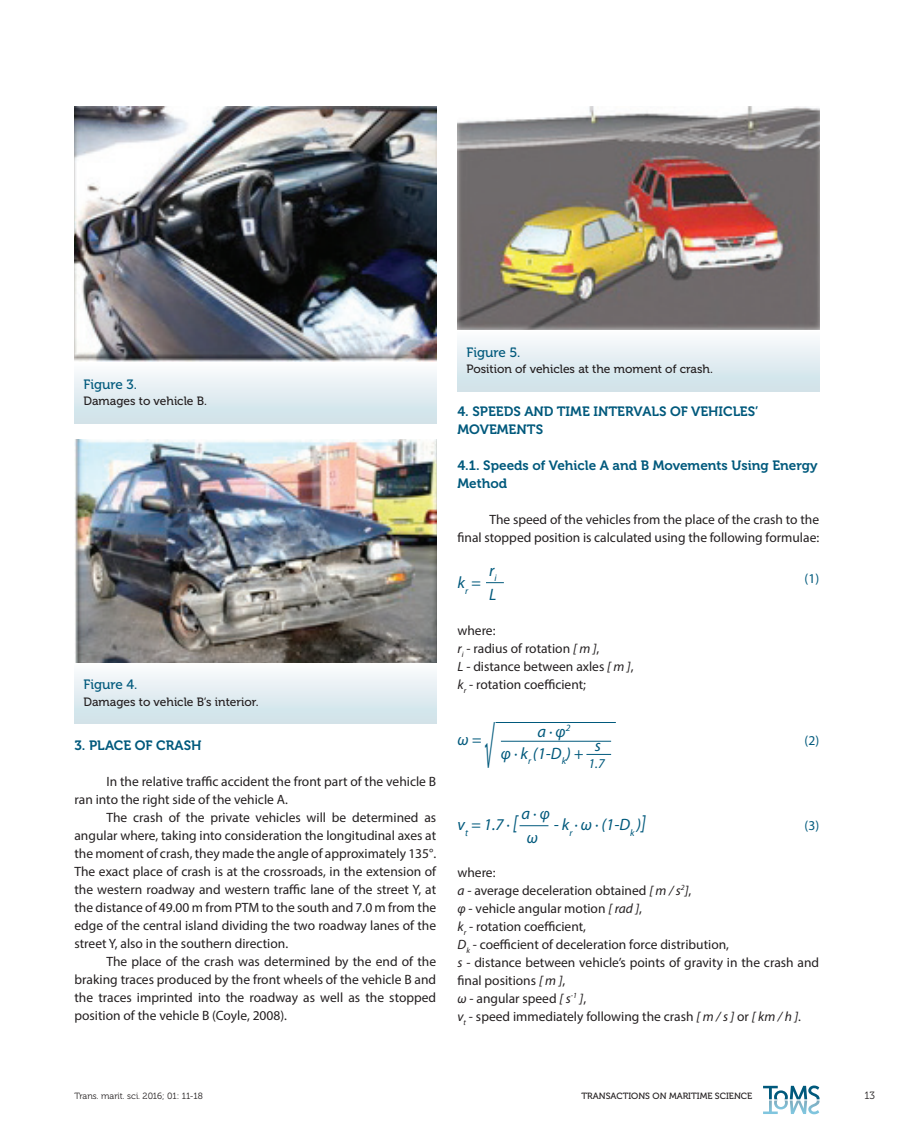
<style>
.page{position:relative;width:915px;height:1127px;background:#fff}
.page>*{position:absolute;margin:0;border:0;box-sizing:border-box;transform-origin:0 0}
.Body_text{font:italic 49.5px "Myriad Pro";color:#00597c;scale:.33 1}
.Body_text-2{font:italic 16.5px "Myriad Pro";color:#00597c}
.Body_text-3{font:13.5px/18px "Myriad Pro";color:#231f20}
.podnaslov{font:13.5px/18px "Museo 700";color:#00597c}
.Figure{font:13.5px "Museo 500";color:#00597c}
.Body_text-4{font:13.5px "Myriad Pro";color:#00597c}
.Body_text-5{font:italic 13.5px "Myriad Pro";color:#00597c}
.Figure_naslov{font:12px "Museo 500";color:#231f20}
.t1{font:10.5px "Museo 300";color:#231f20}
.t2{font:9px "Museo 300";color:#231f20}
.t3{font:9px "Museo 500";color:#231f20}
.s1{font-style:italic}
.s2{font-size:21.45px}
</style>
<div class="page">
<svg style="left:763px;top:1085px;width:56px;height:29px"></svg>
<div style="left:74px;top:362px;width:362px;height:61px;background:linear-gradient(to bottom,#fdfcfe,#cce0e8)"></div>
<div style="left:457px;top:329px;width:362px;height:62px;background:linear-gradient(to bottom,#fdfdfe,#cde1e8)"></div>
<div style="left:74px;top:662px;width:362px;height:62px;background:linear-gradient(to bottom,#fdfdfe,#cde1e8)"></div>
<img style="left:74px;top:106px;width:362px;height:256px">
<img style="left:74px;top:439px;width:362px;height:223px">
<img style="left:457px;top:106px;width:362px;height:223px">
<svg style="left:486px;top:582px;width:17px;height:1px"></svg>
<hr style="left:500px;top:741px;width:111px;height:1px;background:#00597c">
<svg style="left:586px;top:754px;width:25px;height:1px"></svg>
<hr style="left:495px;top:722px;width:120px;height:1px;background:#00597c">
<svg style="left:519px;top:825px;width:29px;height:1px"></svg>
<p class="Figure" style="left:83px;top:377px;width:55px">Figure 3.</p>
<p class="Figure_naslov" style="left:83px;top:395px;width:125px">Damages to vehicle B.</p>
<p class="Figure" style="left:83px;top:677px;width:55px">Figure 4.</p>
<p class="Figure_naslov" style="left:83px;top:695px;width:177px">Damages to vehicle B‘s interior.</p>
<p class="podnaslov" style="left:74px;top:736px;width:128px">3. PLACE OF CRASH</p>
<p class="Body_text-3" style="left:74px;top:772px;width:363px;text-indent:32px">In the relative traffic accident the front part of the vehicle B ran into the right side of the vehicle A.</p>
<p class="Body_text-3" style="left:74px;top:808px;width:363px;text-align:justify;text-indent:32px">The crash of the private vehicles will be determined as angular where, taking into consideration the longitudinal axes at the moment of crash, they made the angle of approximately 135°.<br>The exact place of crash is at the crossroads, in the extension of the western roadway and western traffic lane of the street Y, at the distance of 49.00 m from PTM to the south and 7.0 m from the edge of the central island dividing the two roadway lanes of the street Y, also in the southern direction.</p>
<p class="Body_text-3" style="left:74px;top:952px;width:363px;text-align:justify;text-indent:32px">The place of the crash was determined by the end of the braking traces produced by the front wheels of the vehicle B and the traces imprinted into the roadway as well as the stopped position of the vehicle B (Coyle, 2008).</p>
<p class="Figure" style="left:466px;top:345px;width:56px">Figure 5.</p>
<p class="Figure_naslov" style="left:466px;top:362px;width:248px">Position of vehicles at the moment of crash.</p>
<p class="podnaslov" style="left:457px;top:402px;width:302px">4. SPEEDS AND TIME INTERVALS OF VEHICLES’<br>MOVEMENTS</p>
<p class="podnaslov" style="left:457px;top:456px;width:361px">4.1. Speeds of Vehicle A and B Movements Using Energy<br>Method</p>
<p class="Body_text-3" style="left:457px;top:510px;width:363px;text-align:right">The speed of the vehicles from the place of the crash to the<br>final stopped position is calculated using the following formulae:</p>
<p class="Body_text-2" style="left:457px;top:572px;width:25px">k<sub>r</sub> =</p>
<p class="Body_text-2" style="left:489px;top:560px;width:9px">r<sub>i</sub></p>
<p class="Body_text-2" style="left:489px;top:585px;width:9px">L</p>
<p class="Body_text-3" style="left:457px;top:621px;width:40px">where:</p>
<p class="Body_text-3" style="left:457px;top:639px;width:143px"><span class="s1">r</span><sub>i</sub> - radius of rotation <span class="s1">[ m ]</span>,</p>
<p class="Body_text-3" style="left:457px;top:657px;width:177px"><span class="s1">L</span> - distance between axles <span class="s1">[ m ]</span>,</p>
<p class="Body_text-3" style="left:457px;top:675px;width:130px"><span class="s1">k</span><sub>r</sub> - rotation coefficient;</p>
<p class="Body_text" style="left:484px;top:716px;width:28px">√</p>
<p class="Body_text-2" style="left:537px;top:721px;width:34px">a ∙ φ<sup>2</sup></p>
<p class="Body_text-2" style="left:457px;top:729px;width:25px">ω =</p>
<p class="Body_text-2" style="left:594px;top:735px;width:8px">s</p>
<p class="Body_text-2" style="left:500px;top:743px;width:84px">φ ∙ k<sub>r</sub> (1-D<sub>k</sub>) +</p>
<p class="Body_text-5" style="left:588px;top:755px;width:18px">1.7</p>
<p class="Body_text-4" style="left:804px;top:570px;width:16px">(1)</p>
<p class="Body_text-4" style="left:804px;top:732px;width:16px">(2)</p>
<p class="Body_text-2" style="left:521px;top:803px;width:30px">a ∙ φ</p>
<p class="Body_text-2" style="left:457px;top:814px;width:62px">v<sub>t</sub> = 1.7 ∙ <span class="s2">[</span></p>
<p class="Body_text-4" style="left:804px;top:817px;width:16px">(3)</p>
<p class="Body_text-2" style="left:553px;top:814px;width:93px">- k<sub>r</sub> ∙ ω ∙ (1-D<sub>k</sub> )<span class="s2">]</span></p>
<p class="Body_text-2" style="left:527px;top:828px;width:13px">ω</p>
<p class="Body_text-3" style="left:457px;top:863px;width:40px">where:</p>
<p class="Body_text-3" style="left:457px;top:881px;width:235px"><span class="s1">a</span> - average deceleration obtained <span class="s1">[ m / s</span><sup>2</sup><span class="s1">]</span>,</p>
<p class="Body_text-3" style="left:457px;top:899px;width:186px"><span class="s1">φ</span> - vehicle angular motion <span class="s1">[ rad ]</span>,</p>
<p class="Body_text-3" style="left:457px;top:917px;width:130px"><span class="s1">k</span><sub>r</sub> - rotation coefficient,</p>
<p class="Body_text-3" style="left:457px;top:935px;width:273px"><span class="s1">D</span><sub>k</sub> - coefficient of deceleration force distribution,</p>
<p class="Body_text-3" style="left:457px;top:953px;width:363px"><span class="s1">s</span> - distance between vehicle’s points of gravity in the crash and final positions <span class="s1">[ m ]</span>,</p>
<p class="Body_text-3" style="left:457px;top:989px;width:130px"><span class="s1">ω</span> - angular speed <span class="s1">[ s</span><sup>-1</sup> <span class="s1">]</span>,</p>
<p class="Body_text-3" style="left:457px;top:1007px;width:345px"><span class="s1">v</span><sub>t</sub> - speed immediately following the crash <span class="s1">[ m / s ]</span> or <span class="s1">[ km / h ]</span>.</p>
<p class="t2" style="left:74px;top:1091px;width:130px">Trans. marit. sci. 2016; 01: 11-18</p>
<p class="t3" style="left:581px;top:1091px;width:172px">TRANSACTIONS ON MARITIME SCIENCE</p>
<p class="t1" style="left:864px;top:1090px;width:12px">13</p>
</div>
